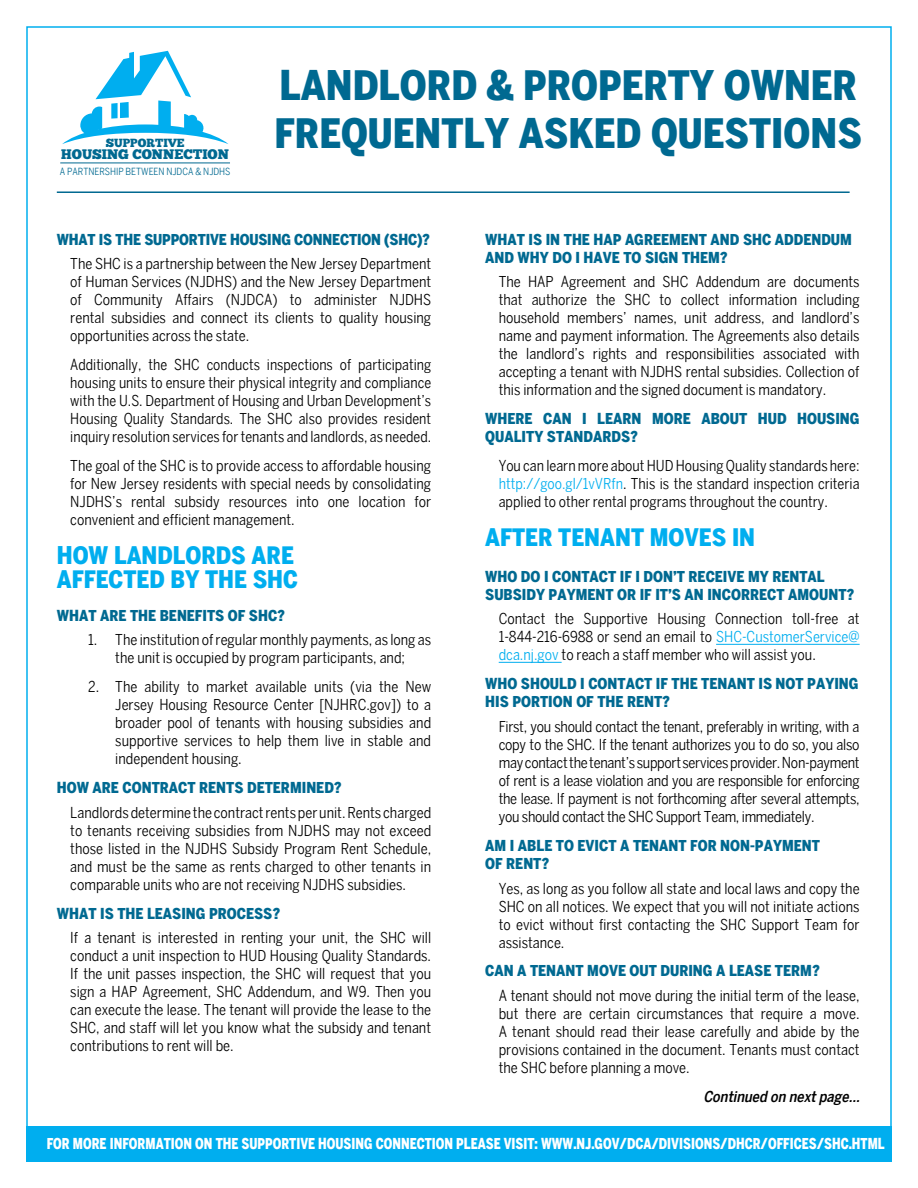
<style>
.page{position:relative;width:918px;height:1188px;background:#fff}
.page>*{position:absolute;margin:0;border:0;box-sizing:border-box;transform-origin:0 0}
.t1{font:900 40.5px/48px "Benton Sans Cond";color:#006991}
.t2{font:900 24px/24px "Benton Sans Cond";color:#00aeef}
.t3{font:15px/18px "Benton Sans Cond";color:#000;text-align:justify}
.t4{font:900 15px/18px "Benton Sans Cond";color:#006991}
.t5{font:900 15px "Benton Sans Cond";color:#fff;scale:.87 1}
.t6{font:italic 500 15px "Benton Sans Cond";color:#000}
.t7{font:13.8px "Chunk Five Ex";color:#006991}
.t8{font:11.7px "Chunk Five Ex";color:#006991}
.t9{font:9.9px "Benton Sans Cond";color:#006991}
.s1{color:#00aeef}
</style>
<div class="page">
<hr style="left:60px;top:163px;width:170px;height:1px;background:#006991">
<svg style="left:62px;top:51px;width:166px;height:93px"></svg>
<hr style="left:716px;top:644px;width:144px;height:1px;background:#00aeef">
<hr style="left:499px;top:662px;width:63px;height:1px;background:#00aeef">
<div style="left:26px;top:1126px;width:866px;height:36px;background:#00aeef"></div>
<hr style="left:57px;top:191px;width:793px;height:2px;background:#006991">
<p class="t8" style="left:106px;top:134px;width:80px">SUPPORTIVE</p>
<p class="t7" style="left:61px;top:143px;width:169px">HOUSING CONNECTION</p>
<p class="t9" style="left:60px;top:166px;width:172px">A PARTNERSHIP BETWEEN NJDCA &amp; NJDHS</p>
<h1 class="t1" style="left:275px;top:61px;width:589px">LANDLORD &amp; PROPERTY OWNER<br>FREQUENTLY ASKED QUESTIONS</h1>
<p class="t4" style="left:57px;top:230px;width:375px">WHAT IS THE SUPPORTIVE HOUSING CONNECTION (SHC)?</p>
<p class="t3" style="left:70px;top:255px;width:362px">The SHC is a partnership between the New Jersey Department of Human Services (NJDHS) and the New Jersey Department of Community Affairs (NJDCA) to administer NJDHS rental subsidies and connect its clients to quality housing opportunities across the state.</p>
<p class="t3" style="left:70px;top:356px;width:362px">Additionally, the SHC conducts inspections of participating housing units to ensure their physical integrity and compliance with the U.S. Department of Housing and Urban Development’s Housing Quality Standards. The SHC also provides resident inquiry resolution services for tenants and landlords, as needed.</p>
<p class="t3" style="left:70px;top:457px;width:362px">The goal of the SHC is to provide access to affordable housing for New Jersey residents with special needs by consolidating NJDHS’s rental subsidy resources into one location for convenient and efficient management.</p>
<h2 class="t2" style="left:57px;top:544px;width:243px">HOW LANDLORDS ARE<br>AFFECTED BY THE SHC</h2>
<p class="t4" style="left:57px;top:606px;width:230px">WHAT ARE THE BENEFITS OF SHC?</p>
<p class="t3" style="left:88px;top:631px;width:344px;text-align:center">1. The institution of regular monthly payments, as long as the unit is occupied by program participants, and;</p>
<p class="t3" style="left:115px;top:678px;width:317px;text-indent:-27px">2. The ability to market available units (via the New Jersey Housing Resource Center [NJHRC.gov]) to a broader pool of tenants with housing subsidies and supportive services to help them live in stable and independent housing.</p>
<p class="t4" style="left:57px;top:779px;width:286px">HOW ARE CONTRACT RENTS DETERMINED?</p>
<p class="t3" style="left:70px;top:804px;width:362px">Landlords determine the contract rents per unit. Rents charged to tenants receiving subsidies from NJDHS may not exceed those listed in the NJDHS Subsidy Program Rent Schedule, and must be the same as rents charged to other tenants in comparable units who are not receiving NJDHS subsidies.</p>
<p class="t4" style="left:57px;top:904px;width:225px">WHAT IS THE LEASING PROCESS?</p>
<p class="t3" style="left:70px;top:929px;width:362px">If a tenant is interested in renting your unit, the SHC will conduct a unit inspection to HUD Housing Quality Standards.<br>If the unit passes inspection, the SHC will request that you sign a HAP Agreement, SHC Addendum, and W9. Then you can execute the lease. The tenant will provide the lease to the SHC, and staff will let you know what the subsidy and tenant contributions to rent will be.</p>
<p class="t4" style="left:485px;top:230px;width:368px">WHAT IS IN THE HAP AGREEMENT AND SHC ADDENDUM<br>AND WHY DO I HAVE TO SIGN THEM?</p>
<p class="t3" style="left:499px;top:273px;width:362px">The HAP Agreement and SHC Addendum are documents that authorize the SHC to collect information including household members’ names, unit address, and landlord’s name and payment information. The Agreements also details the landlord’s rights and responsibilities associated with accepting a tenant with NJDHS rental subsidies. Collection of this information and the signed document is mandatory.</p>
<p class="t4" style="left:485px;top:410px;width:376px">WHERE CAN I LEARN MORE ABOUT HUD HOUSING<br>QUALITY STANDARDS?</p>
<p class="t3" style="left:499px;top:457px;width:362px">You can learn more about HUD Housing Quality standards here: <span class="s1">http://goo.gl/1vVRfn</span>. This is the standard inspection criteria applied to other rental programs throughout the country.</p>
<h2 class="t2" style="left:485px;top:526px;width:272px">AFTER TENANT MOVES IN</h2>
<p class="t4" style="left:485px;top:567px;width:371px">WHO DO I CONTACT IF I DON’T RECEIVE MY RENTAL<br>SUBSIDY PAYMENT OR IF IT’S AN INCORRECT AMOUNT?</p>
<p class="t3" style="left:499px;top:610px;width:362px">Contact the Supportive Housing Connection toll-free at 1-844-216-6988 or send an email to <span class="s1">SHC-CustomerService@ dca.nj.gov</span> to reach a staff member who will assist you.</p>
<p class="t4" style="left:485px;top:675px;width:375px">WHO SHOULD I CONTACT IF THE TENANT IS NOT PAYING<br>HIS PORTION OF THE RENT?</p>
<p class="t3" style="left:499px;top:718px;width:362px">First, you should contact the tenant, preferably in writing, with a copy to the SHC. If the tenant authorizes you to do so, you also may contact the tenant’s support services provider. Non-payment of rent is a lease violation and you are responsible for enforcing the lease. If payment is not forthcoming after several attempts, you should contact the SHC Support Team, immediately.</p>
<p class="t4" style="left:485px;top:837px;width:336px">AM I ABLE TO EVICT A TENANT FOR NON-PAYMENT<br>OF RENT?</p>
<p class="t3" style="left:499px;top:879px;width:362px">Yes, as long as you follow all state and local laws and copy the SHC on all notices. We expect that you will not initiate actions to evict without first contacting the SHC Support Team for assistance.</p>
<p class="t4" style="left:485px;top:962px;width:336px">CAN A TENANT MOVE OUT DURING A LEASE TERM?</p>
<p class="t3" style="left:499px;top:987px;width:362px">A tenant should not move during the initial term of the lease, but there are certain circumstances that require a move.<br>A tenant should read their lease carefully and abide by the provisions contained in the document. Tenants must contact the SHC before planning a move.</p>
<p class="t6" style="left:703px;top:1088px;width:161px">Continued on nextpage...</p>
<p class="t5" style="left:47px;top:1135px;width:965px">FOR MORE INFORMATION ON THE SUPPORTIVE HOUSING CONNECTION PLEASE VISIT: WWW.NJ.GOV/DCA/DIVISIONS/DHCR/OFFICES/SHC.HTML</p>
</div>
